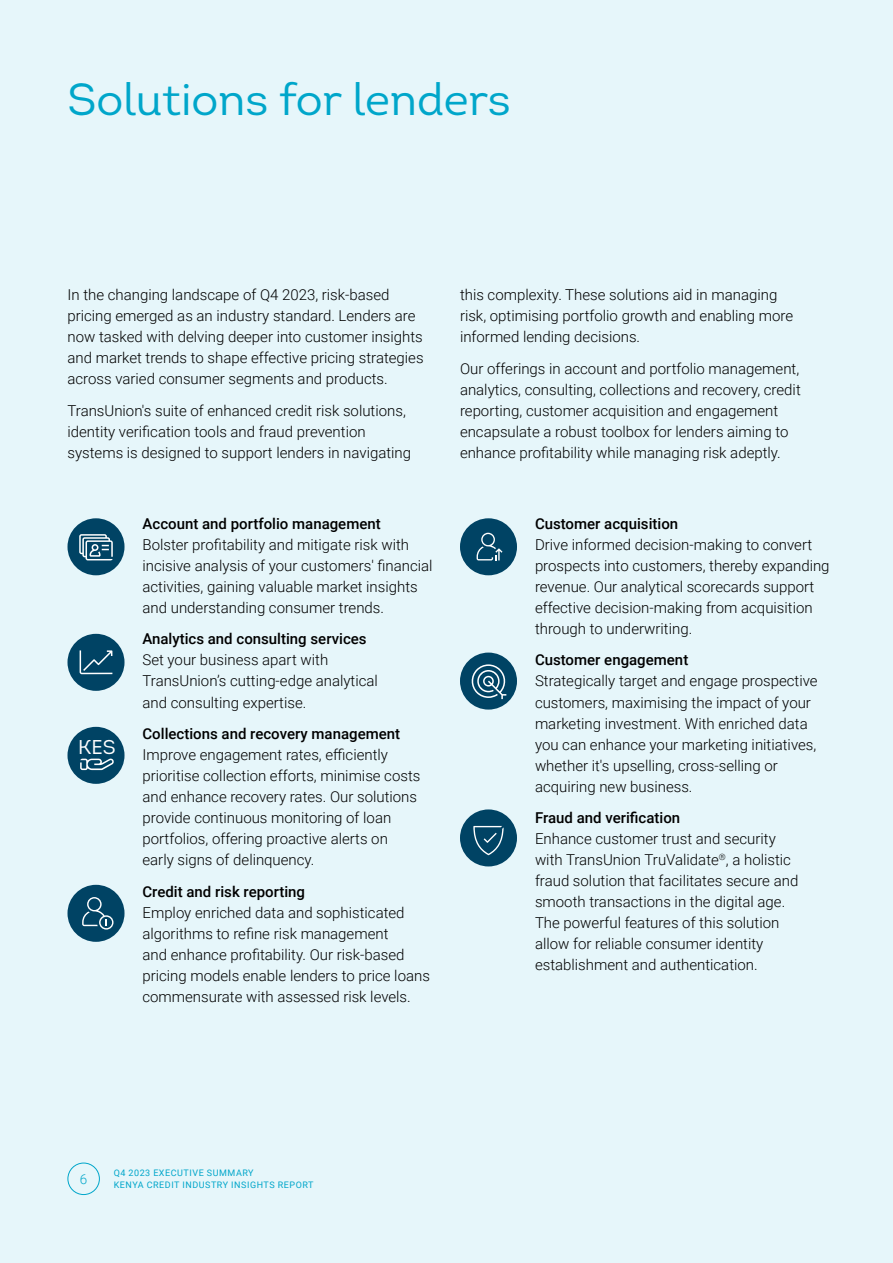
<style>
.page{position:relative;width:893px;height:1263px;background:#e6f6fa}
.page>*{position:absolute;margin:0;border:0;box-sizing:border-box;transform-origin:0 0}
.t1{font:45px "Intro";color:#00a6ca}
.t2{font:19.95px "Intro";color:#fff}
.t3{font:300 15px/21px "Roboto";color:#000}
.t4{font:500 15px "Roboto";color:#000}
.t5{font:300 13.5px "Roboto";color:#00a6ca}
.t6{font:9px/12px "Roboto";letter-spacing:.06em;color:#00a6ca}
</style>
<div class="page">
<div style="left:68px;top:518px;width:57px;height:57px;background:#004364;border-radius:50%"></div>
<svg style="left:79px;top:534px;width:34px;height:26px"></svg>
<div style="left:460px;top:518px;width:57px;height:57px;background:#004364;border-radius:50%"></div>
<svg style="left:477px;top:533px;width:25px;height:27px"></svg>
<div style="left:68px;top:634px;width:57px;height:57px;background:#004364;border-radius:50%"></div>
<svg style="left:80px;top:650px;width:32px;height:24px"></svg>
<div style="left:68px;top:727px;width:57px;height:57px;background:#004364;border-radius:50%"></div>
<svg style="left:80px;top:758px;width:34px;height:12px"></svg>
<div style="left:460px;top:809px;width:57px;height:57px;background:#004364;border-radius:50%"></div>
<svg style="left:473px;top:826px;width:31px;height:29px"></svg>
<div style="left:67px;top:885px;width:58px;height:57px;background:#004364;border-radius:50%"></div>
<svg style="left:82px;top:897px;width:32px;height:32px"></svg>
<div style="left:460px;top:652px;width:57px;height:58px;background:#004364;border-radius:50%"></div>
<svg style="left:471px;top:664px;width:36px;height:35px"></svg>
<div style="left:68px;top:1163px;width:32px;height:32px;border:1px solid #00a6ca;border-radius:50%"></div>
<h1 class="t1" style="left:68px;top:72px;width:445px">Solutions for lenders</h1>
<p class="t3" style="left:68px;top:284px;width:358px">In the changing landscape of Q4 2023, risk-based pricing emerged as an industry standard. Lenders are now tasked with delving deeper into customer insights and market trends to shape effective pricing strategies across varied consumer segments and products.</p>
<p class="t3" style="left:68px;top:399px;width:345px">TransUnion's suite of enhanced credit risk solutions, identity verification tools and fraud prevention systems is designed to support lenders in navigating</p>
<h2 class="t2" style="left:78px;top:735px;width:39px">KES</h2>
<p class="t4" style="left:142px;top:513px;width:240px">Account and portfolio management</p>
<p class="t3" style="left:142px;top:534px;width:292px">Bolster profitability and mitigate risk with incisive analysis of your customers' financial activities, gaining valuable market insights and understanding consumer trends.</p>
<p class="t4" style="left:142px;top:629px;width:226px">Analytics and consulting services</p>
<p class="t3" style="left:142px;top:649px;width:237px">Set your business apart with<br>TransUnion’s cutting-edge analytical and consulting expertise.</p>
<p class="t4" style="left:142px;top:723px;width:259px">Collections and recovery management</p>
<p class="t3" style="left:142px;top:744px;width:279px">Improve engagement rates, efficiently prioritise collection efforts, minimise costs and enhance recovery rates. Our solutions provide continuous monitoring of loan portfolios, offering proactive alerts on early signs of delinquency.</p>
<p class="t4" style="left:142px;top:881px;width:164px">Credit and risk reporting</p>
<p class="t3" style="left:142px;top:901px;width:289px">Employ enriched data and sophisticated algorithms to refine risk management<br>and enhance profitability. Our risk-based pricing models enable lenders to price loans commensurate with assessed risk levels.</p>
<p class="t3" style="left:460px;top:284px;width:335px">this complexity. These solutions aid in managing risk, optimising portfolio growth and enabling more informed lending decisions.</p>
<p class="t3" style="left:460px;top:357px;width:342px">Our offerings in account and portfolio management, analytics, consulting, collections and recovery, credit reporting, customer acquisition and engagement encapsulate a robust toolbox for lenders aiming to enhance profitability while managing risk adeptly.</p>
<p class="t4" style="left:535px;top:513px;width:145px">Customer acquisition</p>
<p class="t3" style="left:535px;top:534px;width:296px">Drive informed decision-making to convert prospects into customers, thereby expanding revenue. Our analytical scorecards support effective decision-making from acquisition through to underwriting.</p>
<p class="t4" style="left:535px;top:650px;width:155px">Customer engagement</p>
<p class="t3" style="left:535px;top:670px;width:284px">Strategically target and engage prospective customers, maximising the impact of your marketing investment. With enriched data you can enhance your marketing initiatives, whether it's upselling, cross-selling or acquiring new business.</p>
<p class="t4" style="left:535px;top:807px;width:147px">Fraud and verification</p>
<p class="t3" style="left:535px;top:828px;width:265px">Enhance customer trust and security with TransUnion TruValidate<sup>®</sup>, a holistic fraud solution that facilitates secure and smooth transactions in the digital age.<br>The powerful features of this solution allow for reliable consumer identity establishment and authentication.</p>
<p class="t5" style="left:80px;top:1169px;width:9px">6</p>
<p class="t6" style="left:114px;top:1166px;width:201px">Q4 2023 EXECUTIVE SUMMARY<br>KENYA CREDIT INDUSTRY INSIGHTS REPORT</p>
</div>
